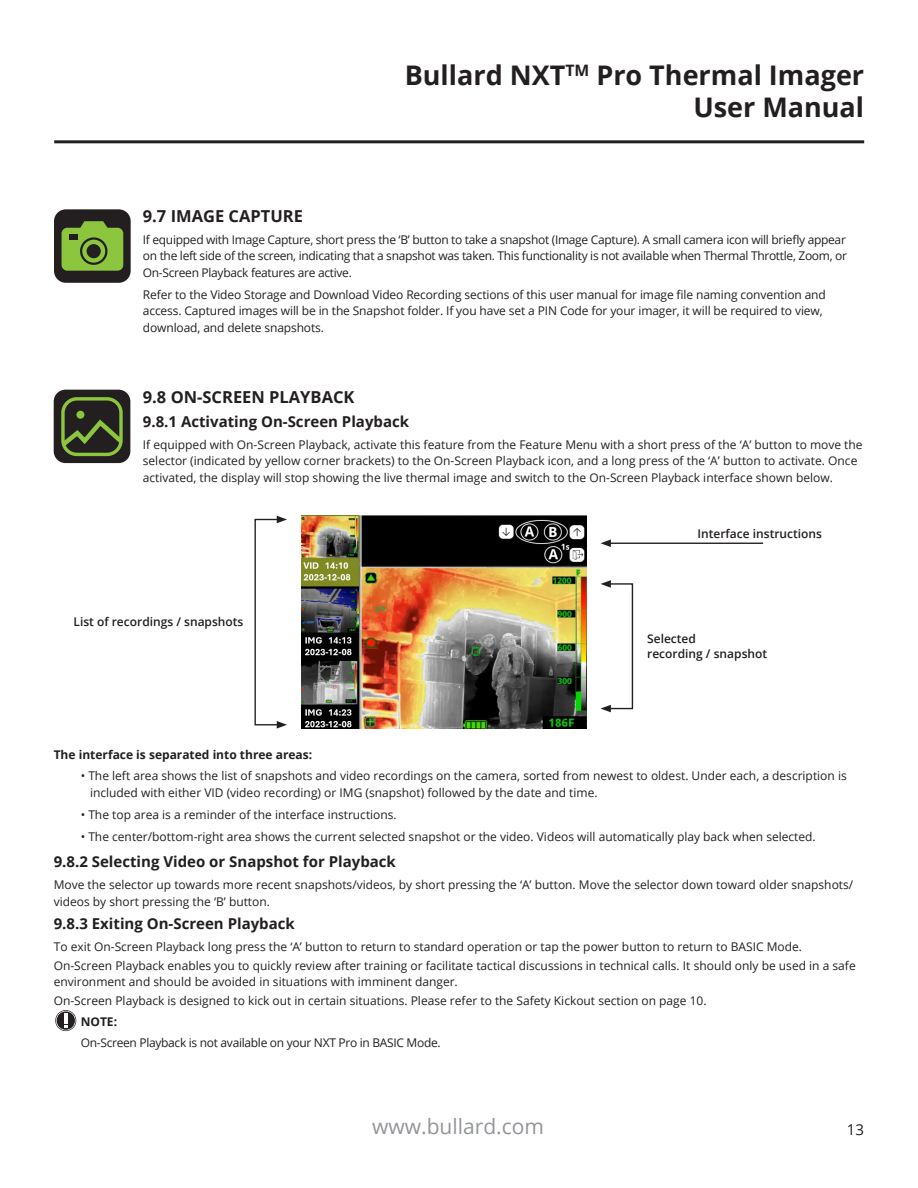
<style>
.page{position:relative;width:918px;height:1188px;background:#fff}
.page>*{position:absolute;margin:0;border:0;box-sizing:border-box;transform-origin:0 0}
.t1{font:700 27px/32.4px "Open Sans";color:#231f20;text-align:right}
.t2{font:21px "Open Sans";color:#939598}
.t3{font:700 16.5px "Open Sans";color:#231f20}
.t4{font:700 15px "Open Sans";color:#231f20}
.t5{font:15px "Open Sans";color:#231f20}
.t6{font:12px/16.5px "Open Sans";color:#231f20}
.t7{font:600 12px "Open Sans";color:#231f20}
.t8{font:12px "Open Sans";letter-spacing:-.025em;color:#231f20}
.t9{font:700 12px "Open Sans";color:#231f20}
</style>
<div class="page">
<hr style="left:54px;top:140px;width:810px;height:3px;background:#231f20">
<img style="left:301px;top:516px;width:285px;height:212px">
<div style="left:254px;top:519px;width:26px;height:206px;border:1px solid #231f20"></div>
<svg style="left:277px;top:516px;width:10px;height:7px"></svg>
<svg style="left:277px;top:721px;width:10px;height:8px"></svg>
<div style="left:608px;top:583px;width:25px;height:126px;border:1px solid #231f20"></div>
<svg style="left:601px;top:580px;width:10px;height:8px"></svg>
<svg style="left:601px;top:705px;width:10px;height:7px"></svg>
<hr style="left:609px;top:543px;width:154px;height:1px;background:#231f20">
<svg style="left:601px;top:539px;width:10px;height:8px"></svg>
<svg style="left:55px;top:1010px;width:21px;height:21px"></svg>
<div style="left:54px;top:209px;width:77px;height:74px;background:#231f20;border-radius:12px"></div>
<div style="left:62px;top:228px;width:61px;height:43px;background:#8bc63e;border-radius:6px"></div>
<div style="left:87px;top:244px;width:14px;height:14px;background:#231f20;border-radius:50%"></div>
<div style="left:69px;top:234px;width:9px;height:5px;background:#231f20"></div>
<svg style="left:80px;top:221px;width:28px;height:7px"></svg>
<div style="left:80px;top:237px;width:27px;height:28px;border:2px solid #231f20;border-radius:50%"></div>
<div style="left:54px;top:390px;width:76px;height:73px;background:#231f20;border-radius:12px"></div>
<div style="left:61px;top:397px;width:62px;height:59px;border:3px solid #8bc63e;border-radius:14px"></div>
<div style="left:76px;top:411px;width:8px;height:8px;background:#8bc63e;border-radius:50%"></div>
<svg style="left:61px;top:416px;width:62px;height:34px"></svg>
<p class="t1" style="left:405px;top:58px;width:461px">Bullard NXT<sup>TM</sup> Pro Thermal Imager<br>User Manual</p>
<p class="t3" style="left:143px;top:204px;width:162px">9.7 IMAGE CAPTURE</p>
<p class="t6" style="left:143px;top:231px;width:706px;text-align:justify">If equipped with Image Capture, short press the ‘B’ button to take a snapshot (Image Capture). A small camera icon will briefly appear on the left side of the screen, indicating that a snapshot was taken. This functionality is not available when Thermal Throttle, Zoom, or On-Screen Playback features are active.</p>
<p class="t6" style="left:143px;top:286px;width:685px">Refer to the Video Storage and Download Video Recording sections of this user manual for image file naming convention and access. Captured images will be in the Snapshot folder. If you have set a PIN Code for your imager, it will be required to view, download, and delete snapshots.</p>
<p class="t3" style="left:143px;top:386px;width:213px">9.8 ON-SCREEN PLAYBACK</p>
<p class="t4" style="left:143px;top:411px;width:268px">9.8.1 Activating On-Screen Playback</p>
<p class="t6" style="left:143px;top:436px;width:721px">If equipped with On-Screen Playback, activate this feature from the Feature Menu with a short press of the ‘A’ button to move the selector (indicated by yellow corner brackets) to the On-Screen Playback icon, and a long press of the ‘A’ button to activate. Once activated, the display will stop showing the live thermal image and switch to the On-Screen Playback interface shown below.</p>
<p class="t7" style="left:74px;top:613px;width:171px">List of recordings / snapshots</p>
<p class="t7" style="left:698px;top:526px;width:126px">Interface instructions</p>
<p class="t7" style="left:647px;top:630px;width:50px">Selected</p>
<p class="t7" style="left:647px;top:645px;width:121px">recording / snapshot</p>
<p class="t9" style="left:54px;top:746px;width:260px">The interface is separated into three areas:</p>
<p class="t6" style="left:90px;top:768px;width:758px;text-indent:-9px">• The left area shows the list of snapshots and video recordings on the camera, sorted from newest to oldest. Under each, a description is included with either VID (video recording) or IMG (snapshot) followed by the date and time.</p>
<p class="t6" style="left:81px;top:806px;width:318px">• The top area is a reminder of the interface instructions.</p>
<p class="t6" style="left:81px;top:828px;width:737px">• The center/bottom-right area shows the current selected snapshot or the video. Videos will automatically play back when selected.</p>
<p class="t4" style="left:54px;top:851px;width:344px">9.8.2 Selecting Video or Snapshot for Playback</p>
<p class="t6" style="left:54px;top:876px;width:801px">Move the selector up towards more recent snapshots/videos, by short pressing the ‘A’ button. Move the selector down toward older snapshots/ videos by short pressing the ‘B’ button.</p>
<p class="t4" style="left:54px;top:913px;width:243px">9.8.3 Exiting On-Screen Playback</p>
<p class="t6" style="left:54px;top:938px;width:750px">To exit On-Screen Playback long press the ‘A’ button to return to standard operation or tap the power button to return to BASIC Mode.</p>
<p class="t6" style="left:54px;top:957px;width:804px">On-Screen Playback enables you to quickly review after training or facilitate tactical discussions in technical calls. It should only be used in a safe environment and should be avoided in situations with imminent danger.</p>
<p class="t6" style="left:54px;top:992px;width:654px">On-Screen Playback is designed to kick out in certain situations. Please refer to the Safety Kickout section on page 10.</p>
<p class="t9" style="left:81px;top:1013px;width:38px">NOTE:</p>
<p class="t8" style="left:81px;top:1035px;width:362px">On-Screen Playback is not available on your NXT Pro in BASIC Mode.</p>
<p class="t2" style="left:372px;top:1112px;width:173px">www.bullard.com</p>
<p class="t5" style="left:847px;top:1119px;width:19px">13</p>
</div>
